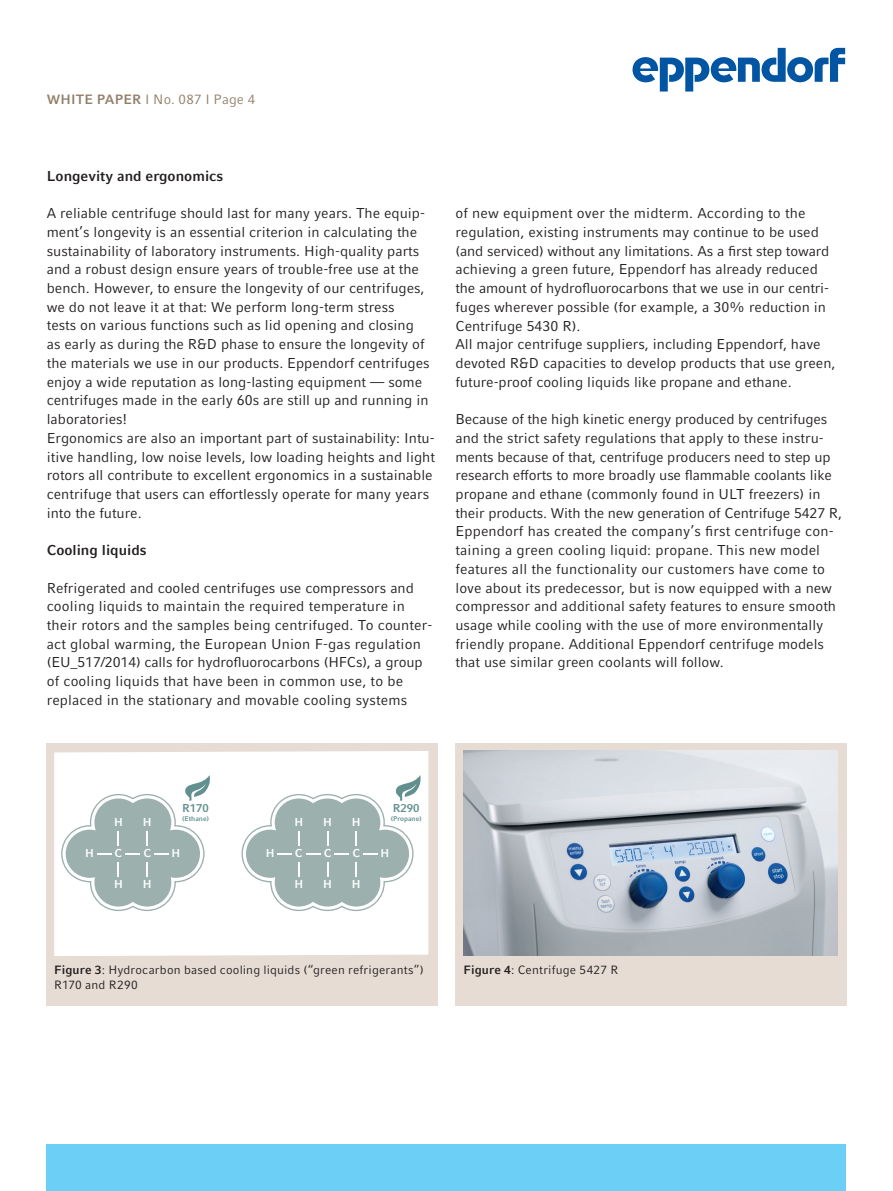
<style>
.page{position:relative;width:893px;height:1191px;background:#fff}
.page>*{position:absolute;margin:0;border:0;box-sizing:border-box;transform-origin:0 0}
.t1{font:14.25px/18.8px "Compatil Factfor Eppendorf";color:#231f20}
.t2{font:700 14.25px "Compatil Factfor Eppendorf";color:#231f20}
.t3{font:13.5px "Compatil Factfor Eppendorf";letter-spacing:.01em;color:#93806b}
.t4{font:12px/15px "Compatil Factfor Eppendorf";letter-spacing:.015em;color:#231f20}
.t5{font:700 11.4px "Compatil Factfor Eppendorf";color:#fff}
.t6{font:700 11.4px "Compatil Factfor Eppendorf";color:#62908f}
.t7{font:700 6.75px "Compatil Factfor Eppendorf";color:#62908f}
.s1{font-weight:700}
</style>
<div class="page">
<div style="left:47px;top:1144px;width:799px;height:47px;background:#6bcff6"></div>
<div style="left:455px;top:743px;width:391px;height:263px;background:#e6dcd4"></div>
<div style="left:47px;top:743px;width:391px;height:263px;background:#e6dcd4"></div>
<svg style="left:632px;top:48px;width:213px;height:44px"></svg>
<img style="left:463px;top:751px;width:375px;height:204px">
<div style="left:54px;top:751px;width:374px;height:205px;background:#fff"></div>
<svg style="left:241px;top:775px;width:181px;height:136px;background:#c7d3d2"></svg>
<svg style="left:61px;top:775px;width:150px;height:136px;background:#cbd6d4"></svg>
<p class="t3" style="left:47px;top:91px;width:210px"><span class="s1">WHITE PAPER</span> I No. 087 I Page 4</p>
<p class="t2" style="left:47px;top:167px;width:178px">Longevity and ergonomics</p>
<p class="t1" style="left:47px;top:204px;width:390px">A reliable centrifuge should last for many years. The equip&shy;ment’s longevity is an essential criterion in calculating the sustainability of laboratory instruments. High-quality parts and a robust design ensure years of trouble-free use at the bench. However, to ensure the longevity of our centrifuges, we do not leave it at that: We perform long-term stress<br>tests on various functions such as lid opening and closing<br>as early as during the R&amp;D phase to ensure the longevity of the materials we use in our products. Eppendorf centrifuges enjoy a wide reputation as long-lasting equipment — some centrifuges made in the early 60s are still up and running in laboratories!<br>Ergonomics are also an important part of sustainability: Intu&shy;itive handling, low noise levels, low loading heights and light rotors all contribute to excellent ergonomics in a sustainable centrifuge that users can effortlessly operate for many years into the future.</p>
<p class="t2" style="left:47px;top:542px;width:101px">Cooling liquids</p>
<p class="t1" style="left:47px;top:578px;width:387px">Refrigerated and cooled centrifuges use compressors and cooling liquids to maintain the required temperature in their rotors and the samples being centrifuged. To counter&shy;act global warming, the European Union F-gas regulation (EU_517/2014) calls for hydrofluorocarbons (HFCs), a group of cooling liquids that have been in common use, to be replaced in the stationary and movable cooling systems</p>
<p class="t1" style="left:455px;top:204px;width:381px">of new equipment over the midterm. According to the regulation, existing instruments may continue to be used (and serviced) without any limitations. As a first step toward achieving a green future, Eppendorf has already reduced the amount of hydrofluorocarbons that we use in our centri&shy;fuges wherever possible (for example, a 30% reduction in Centrifuge 5430 R).<br>All major centrifuge suppliers, including Eppendorf, have devoted R&amp;D capacities to develop products that use green, future-proof cooling liquids like propane and ethane.</p>
<p class="t1" style="left:455px;top:410px;width:388px">Because of the high kinetic energy produced by centrifuges and the strict safety regulations that apply to these instru&shy;ments because of that, centrifuge producers need to step up research efforts to more broadly use flammable coolants like propane and ethane (commonly found in ULT freezers) in their products. With the new generation of Centrifuge 5427 R, Eppendorf has created the company’s first centrifuge con&shy;taining a green cooling liquid: propane. This new model features all the functionality our customers have come to love about its predecessor, but is now equipped with a new compressor and additional safety features to ensure smooth usage while cooling with the use of more environmentally friendly propane. Additional Eppendorf centrifuge models that use similar green coolants will follow.</p>
<p class="t5" style="left:114px;top:815px;width:10px">H</p>
<p class="t5" style="left:143px;top:815px;width:10px">H</p>
<p class="t6" style="left:182px;top:801px;width:28px">R170</p>
<p class="t7" style="left:182px;top:814px;width:28px">(Ethane)</p>
<p class="t5" style="left:294px;top:815px;width:10px">H</p>
<p class="t5" style="left:323px;top:815px;width:10px">H</p>
<p class="t5" style="left:352px;top:815px;width:10px">H</p>
<p class="t6" style="left:393px;top:801px;width:28px">R290</p>
<p class="t7" style="left:391px;top:814px;width:32px">(Propane)</p>
<p class="t5" style="left:85px;top:846px;width:10px">H</p>
<p class="t5" style="left:115px;top:846px;width:9px">C</p>
<p class="t5" style="left:143px;top:846px;width:9px">C</p>
<p class="t5" style="left:172px;top:846px;width:10px">H</p>
<p class="t5" style="left:266px;top:846px;width:10px">H</p>
<p class="t5" style="left:324px;top:846px;width:9px">C</p>
<p class="t5" style="left:352px;top:846px;width:9px">C</p>
<p class="t5" style="left:381px;top:846px;width:10px">H</p>
<p class="t5" style="left:295px;top:846px;width:9px">C</p>
<p class="t5" style="left:114px;top:877px;width:10px">H</p>
<p class="t5" style="left:143px;top:877px;width:10px">H</p>
<p class="t5" style="left:294px;top:877px;width:10px">H</p>
<p class="t5" style="left:323px;top:877px;width:10px">H</p>
<p class="t5" style="left:352px;top:877px;width:10px">H</p>
<p class="t4" style="left:54px;top:963px;width:371px"><span class="s1">Figure 3</span>: Hydrocarbon based cooling liquids (“green refrigerants”)<br>R170 and R290</p>
<p class="t4" style="left:463px;top:963px;width:156px"><span class="s1">Figure 4</span>: Centrifuge 5427 R</p>
</div>
